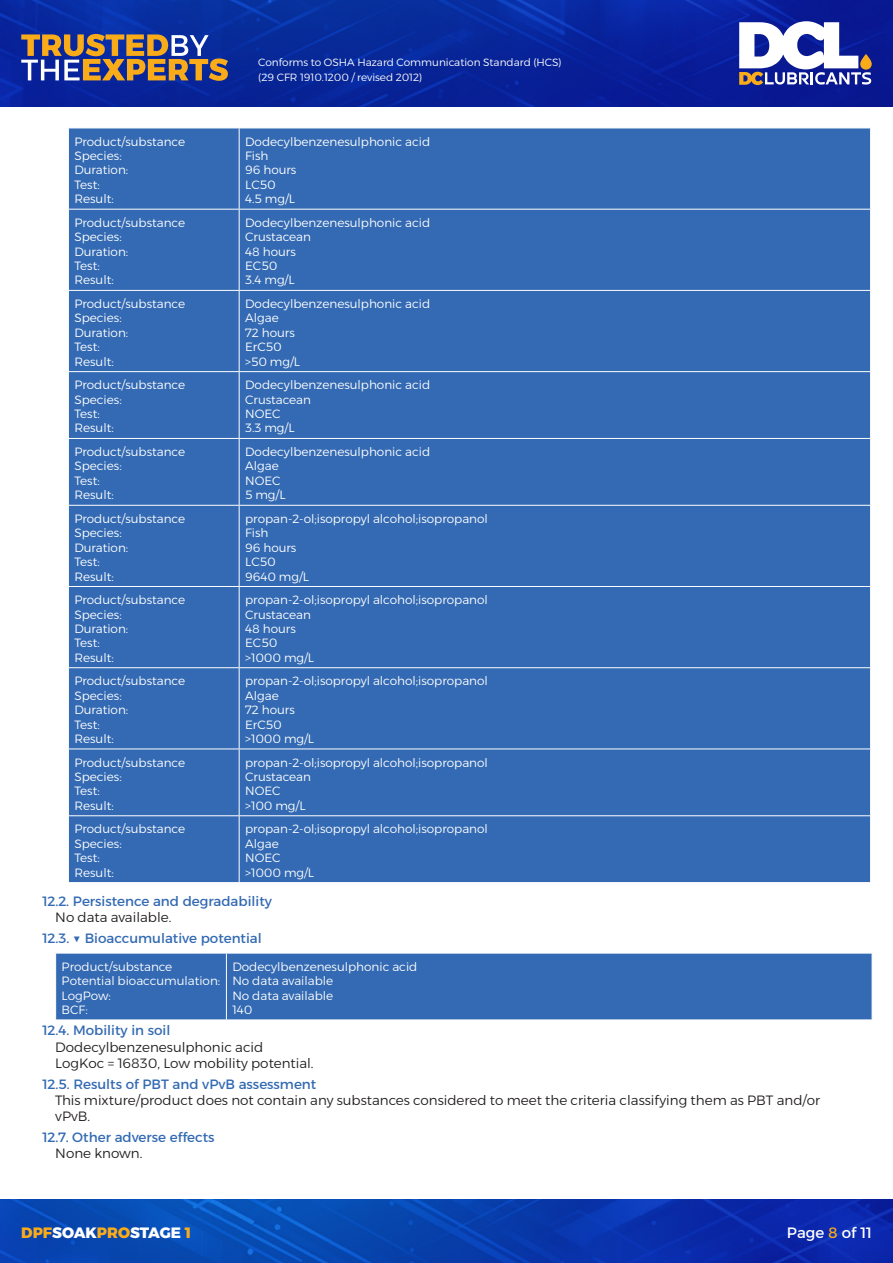
<style>
.page{position:relative;width:893px;height:1263px;background:#fff}
.page>*{position:absolute;margin:0;border:0;box-sizing:border-box;transform-origin:0 0}
.t1{font:800 15px "Alexandria";color:#fff}
.t2{font:15px "Alexandria";color:#fff}
.t3{font:300 13.5px/16.2px "Alexandria";color:#231f20}
.t4{font:13.5px "Alexandria";color:#336ab3}
.t5{font:300 12px/14.4px "Alexandria";color:#fff}
.t6{font:300 10.5px/15px "Alexandria";color:#fff}
.s1{color:#faab19}
</style>
<div class="page">
<img style="left:0;top:0;width:893px;height:106px">
<img style="left:0;top:1199px;width:893px;height:64px">
<svg style="left:739px;top:21px;width:132px;height:64px"></svg>
<svg style="left:21px;top:34px;width:207px;height:47px;background:#7b6c70"></svg>
<div style="left:69px;top:129px;width:801px;height:753px;background:#336ab3"></div>
<hr style="left:239px;top:128px;width:1px;height:81px;background:#fff">
<hr style="left:68px;top:209px;width:171px;height:1px;background:#fff">
<hr style="left:239px;top:209px;width:632px;height:1px;background:#fff">
<hr style="left:239px;top:210px;width:1px;height:80px;background:#fff">
<hr style="left:68px;top:290px;width:171px;height:1px;background:#fff">
<hr style="left:239px;top:290px;width:632px;height:1px;background:#fff">
<hr style="left:239px;top:291px;width:1px;height:80px;background:#fff">
<hr style="left:68px;top:371px;width:171px;height:1px;background:#fff">
<hr style="left:239px;top:371px;width:632px;height:1px;background:#fff">
<hr style="left:239px;top:372px;width:1px;height:66px;background:#fff">
<hr style="left:68px;top:438px;width:171px;height:1px;background:#fff">
<hr style="left:239px;top:438px;width:632px;height:1px;background:#fff">
<hr style="left:239px;top:439px;width:1px;height:66px;background:#fff">
<hr style="left:68px;top:505px;width:171px;height:1px;background:#fff">
<hr style="left:239px;top:505px;width:632px;height:1px;background:#fff">
<hr style="left:239px;top:506px;width:1px;height:80px;background:#fff">
<hr style="left:68px;top:586px;width:171px;height:1px;background:#fff">
<hr style="left:239px;top:586px;width:632px;height:1px;background:#fff">
<hr style="left:239px;top:587px;width:1px;height:80px;background:#fff">
<hr style="left:68px;top:667px;width:171px;height:1px;background:#fff">
<hr style="left:239px;top:667px;width:632px;height:1px;background:#fff">
<hr style="left:239px;top:668px;width:1px;height:80px;background:#fff">
<hr style="left:68px;top:748px;width:171px;height:1px;background:#fff">
<hr style="left:239px;top:748px;width:632px;height:1px;background:#fff">
<hr style="left:239px;top:749px;width:1px;height:66px;background:#fff">
<hr style="left:68px;top:815px;width:171px;height:1px;background:#fff">
<hr style="left:239px;top:815px;width:632px;height:1px;background:#fff">
<hr style="left:239px;top:816px;width:1px;height:66px;background:#fff">
<div style="left:56px;top:954px;width:816px;height:65px;background:#336ab3"></div>
<hr style="left:226px;top:953px;width:1px;height:66px;background:#fff">
<p class="t6" style="left:258px;top:55px;width:305px">Conforms to OSHA Hazard Communication Standard (HCS) (29 CFR 1910.1200 / revised 2012)</p>
<p class="t5" style="left:74px;top:134px;width:112px">Product/substance<br>Species:<br>Duration:<br>Test:<br>Result:</p>
<p class="t5" style="left:245px;top:134px;width:186px">Dodecylbenzenesulphonic acid<br>Fish<br>96 hours<br>LC50<br>4.5 mg/L</p>
<p class="t5" style="left:74px;top:215px;width:112px">Product/substance<br>Species:<br>Duration:<br>Test:<br>Result:</p>
<p class="t5" style="left:245px;top:215px;width:186px">Dodecylbenzenesulphonic acid<br>Crustacean<br>48 hours<br>EC50<br>3.4 mg/L</p>
<p class="t5" style="left:74px;top:297px;width:112px">Product/substance<br>Species:<br>Duration:<br>Test:<br>Result:</p>
<p class="t5" style="left:245px;top:297px;width:186px">Dodecylbenzenesulphonic acid<br>Algae<br>72 hours<br>ErC50<br>&gt;50 mg/L</p>
<p class="t5" style="left:74px;top:378px;width:112px">Product/substance<br>Species:<br>Test:<br>Result:</p>
<p class="t5" style="left:245px;top:378px;width:186px">Dodecylbenzenesulphonic acid<br>Crustacean<br>NOEC<br>3.3 mg/L</p>
<p class="t5" style="left:74px;top:445px;width:112px">Product/substance<br>Species:<br>Test:<br>Result:</p>
<p class="t5" style="left:245px;top:445px;width:186px">Dodecylbenzenesulphonic acid<br>Algae<br>NOEC<br>5 mg/L</p>
<p class="t5" style="left:74px;top:511px;width:112px">Product/substance<br>Species:<br>Duration:<br>Test:<br>Result:</p>
<p class="t5" style="left:245px;top:511px;width:244px">propan-2-ol;isopropyl alcohol;isopropanol<br>Fish<br>96 hours<br>LC50<br>9640 mg/L</p>
<p class="t5" style="left:74px;top:593px;width:112px">Product/substance<br>Species:<br>Duration:<br>Test:<br>Result:</p>
<p class="t5" style="left:245px;top:593px;width:244px">propan-2-ol;isopropyl alcohol;isopropanol<br>Crustacean<br>48 hours<br>EC50<br>&gt;1000 mg/L</p>
<p class="t5" style="left:74px;top:674px;width:112px">Product/substance<br>Species:<br>Duration:<br>Test:<br>Result:</p>
<p class="t5" style="left:245px;top:674px;width:244px">propan-2-ol;isopropyl alcohol;isopropanol<br>Algae<br>72 hours<br>ErC50<br>&gt;1000 mg/L</p>
<p class="t5" style="left:74px;top:755px;width:112px">Product/substance<br>Species:<br>Test:<br>Result:</p>
<p class="t5" style="left:245px;top:755px;width:244px">propan-2-ol;isopropyl alcohol;isopropanol<br>Crustacean<br>NOEC<br>&gt;100 mg/L</p>
<p class="t5" style="left:74px;top:822px;width:112px">Product/substance<br>Species:<br>Test:<br>Result:</p>
<p class="t5" style="left:245px;top:822px;width:244px">propan-2-ol;isopropyl alcohol;isopropanol<br>Algae<br>NOEC<br>&gt;1000 mg/L</p>
<p class="t4" style="left:43px;top:893px;width:231px">12.2. Persistence and degradability</p>
<p class="t3" style="left:55px;top:909px;width:118px">No data available.</p>
<p class="t4" style="left:43px;top:930px;width:221px">12.3. ▼ Bioaccumulative potential</p>
<p class="t5" style="left:62px;top:959px;width:160px">Product/substance<br>Potential bioaccumulation:<br>LogPow:<br>BCF:</p>
<p class="t5" style="left:232px;top:959px;width:186px">Dodecylbenzenesulphonic acid<br>No data available<br>No data available<br>140</p>
<p class="t4" style="left:43px;top:1023px;width:129px">12.4. Mobility in soil</p>
<p class="t3" style="left:55px;top:1039px;width:260px">Dodecylbenzenesulphonic acid<br>LogKoc = 16830, Low mobility potential.</p>
<p class="t4" style="left:43px;top:1076px;width:275px">12.5. Results of PBT and vPvB assessment</p>
<p class="t3" style="left:55px;top:1092px;width:766px">This mixture/product does not contain any substances considered to meet the criteria classifying them as PBT and/or vPvB.</p>
<p class="t4" style="left:43px;top:1129px;width:174px">12.7. Other adverse effects</p>
<p class="t3" style="left:55px;top:1145px;width:89px">None known.</p>
<p class="t1" style="left:21px;top:1224px;width:172px"><span class="s1">DPF</span>SOAK<span class="s1">PRO</span>STAGE <span class="s1">1</span></p>
<p class="t2" style="left:787px;top:1224px;width:86px">Page <span class="s1">8</span> of 11</p>
</div>
